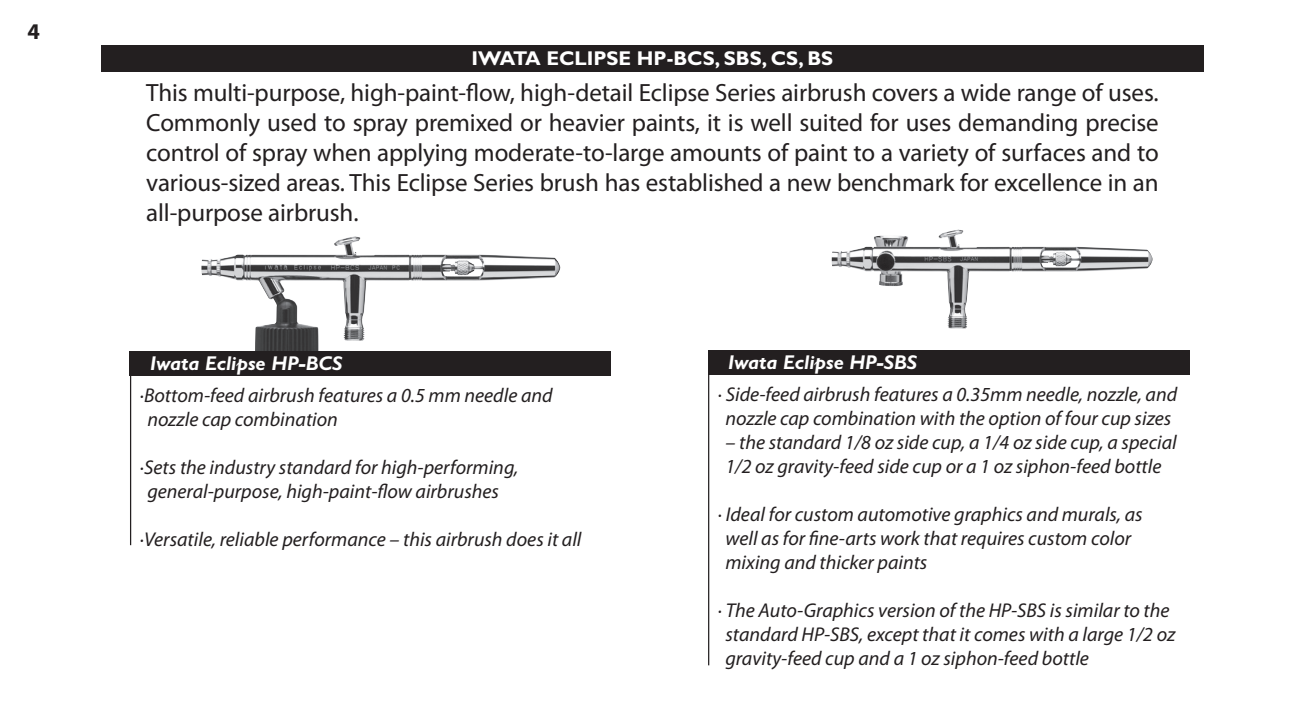
<style>
.page{position:relative;width:1305px;height:720px;background:#fff}
.page>*{position:absolute;margin:0;border:0;box-sizing:border-box;transform-origin:0 0}
.t1{font:25px/30px "Myriad Pro";letter-spacing:-.005em;color:#231f20;text-align:justify}
.t2{font:700 22.5px "Myriad Pro";color:#231f20}
.t3{font:italic 20px/24px "Myriad Pro";color:#231f20}
.t4{font:italic 700 20px "Gill Sans";color:#fff}
.t5{font:700 20px "Gill Sans";color:#fff}
</style>
<div class="page">
<img style="left:201px;top:236px;width:155px;height:115px">
<div style="left:130px;top:351px;width:481px;height:25px;background:#231f20"></div>
<div style="left:708px;top:350px;width:481px;height:25px;background:#231f20"></div>
<hr style="left:130px;top:351px;width:1px;height:194px;background:#231f20">
<hr style="left:708px;top:350px;width:1px;height:315px;background:#231f20">
<div style="left:101px;top:45px;width:1103px;height:27px;background:#231f20"></div>
<img style="left:832px;top:230px;width:136px;height:98px">
<p class="t2" style="left:28px;top:17px;width:14px">4</p>
<p class="t5" style="left:472px;top:46px;width:363px">IWATA ECLIPSE HP-BCS, SBS, CS, BS</p>
<p class="t1" style="left:146px;top:77px;width:1014px">This multi-purpose, high-paint-flow, high-detail Eclipse Series airbrush covers a wide range of uses.<br>Commonly used to spray premixed or heavier paints, it is well suited for uses demanding precise control of spray when applying moderate-to-large amounts of paint to a variety of surfaces and to various-sized areas. This Eclipse Series brush has established a new benchmark for excellence in an all-purpose airbrush.</p>
<p class="t4" style="left:150px;top:351px;width:194px">Iwata Eclipse HP-BCS</p>
<p class="t4" style="left:728px;top:350px;width:191px">Iwata Eclipse HP-SBS</p>
<p class="t3" style="left:147px;top:383px;width:407px;text-indent:-8px">·Bottom-feed airbrush features a 0.5 mm needle and nozzle cap combination</p>
<p class="t3" style="left:140px;top:455px;width:380px;text-align:center">·Sets the industry standard for high-performing, general-purpose, high-paint-flow airbrushes</p>
<p class="t3" style="left:140px;top:527px;width:443px">·Versatile, reliable performance – this airbrush does it all</p>
<p class="t3" style="left:718px;top:382px;width:461px;text-align:center">· Side-feed airbrush features a 0.35mm needle, nozzle, and nozzle cap combination with the option of four cup sizes</p>
<p class="t3" style="left:725px;top:430px;width:453px">– the standard 1/8 oz side cup, a 1/4 oz side cup, a special<br>1/2 oz gravity-feed side cup or a 1 oz siphon-feed bottle</p>
<p class="t3" style="left:725px;top:502px;width:419px;text-indent:-8px">· Ideal for custom automotive graphics and murals, as well as for fine-arts work that requires custom color mixing and thicker paints</p>
<p class="t3" style="left:725px;top:598px;width:451px;text-indent:-8px">· The Auto-Graphics version of the HP-SBS is similar to the standard HP-SBS, except that it comes with a large 1/2 oz gravity-feed cup and a 1 oz siphon-feed bottle</p>
</div>
